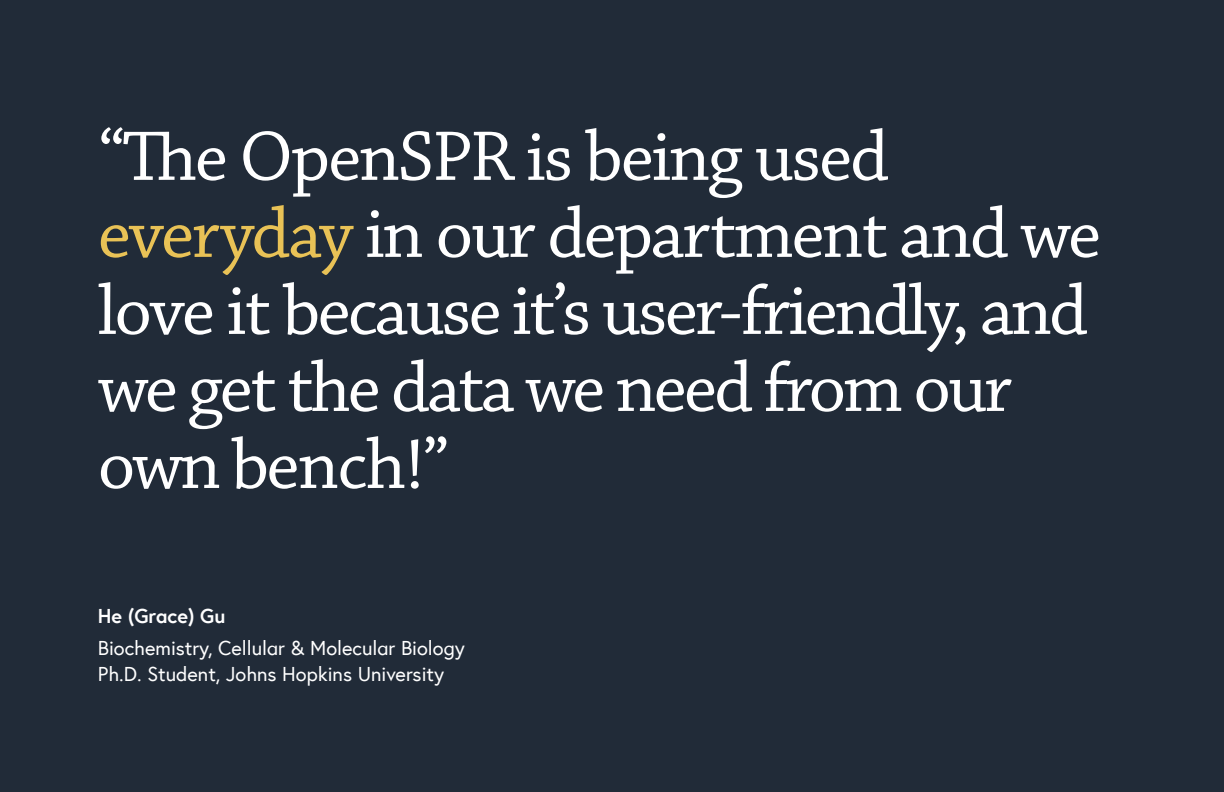
<style>
.page{position:relative;width:1224px;height:792px;background:#212b38}
.page>*{position:absolute;margin:0;border:0;box-sizing:border-box;transform-origin:0 0}
.t1{font:74px/77px "Chaparral Pro";letter-spacing:-.035em;color:#fff}
.t2{font:20px/26px "Europa";color:#fff}
.t3{font:700 20px "Europa";color:#fff}
.s1{color:#e9c256}
</style>
<div class="page">
<p class="t1" style="left:98px;top:121px;width:1005px">“The OpenSPR is being used <span class="s1">everyday</span> in our department and we love it because it’s user-friendly, and we get the data we need from our own bench!”</p>
<p class="t3" style="left:98px;top:602px;width:129px">He (Grace) Gu</p>
<p class="t2" style="left:98px;top:635px;width:368px">Biochemistry, Cellular &amp; Molecular Biology<br>Ph.D. Student, Johns Hopkins University</p>
</div>
